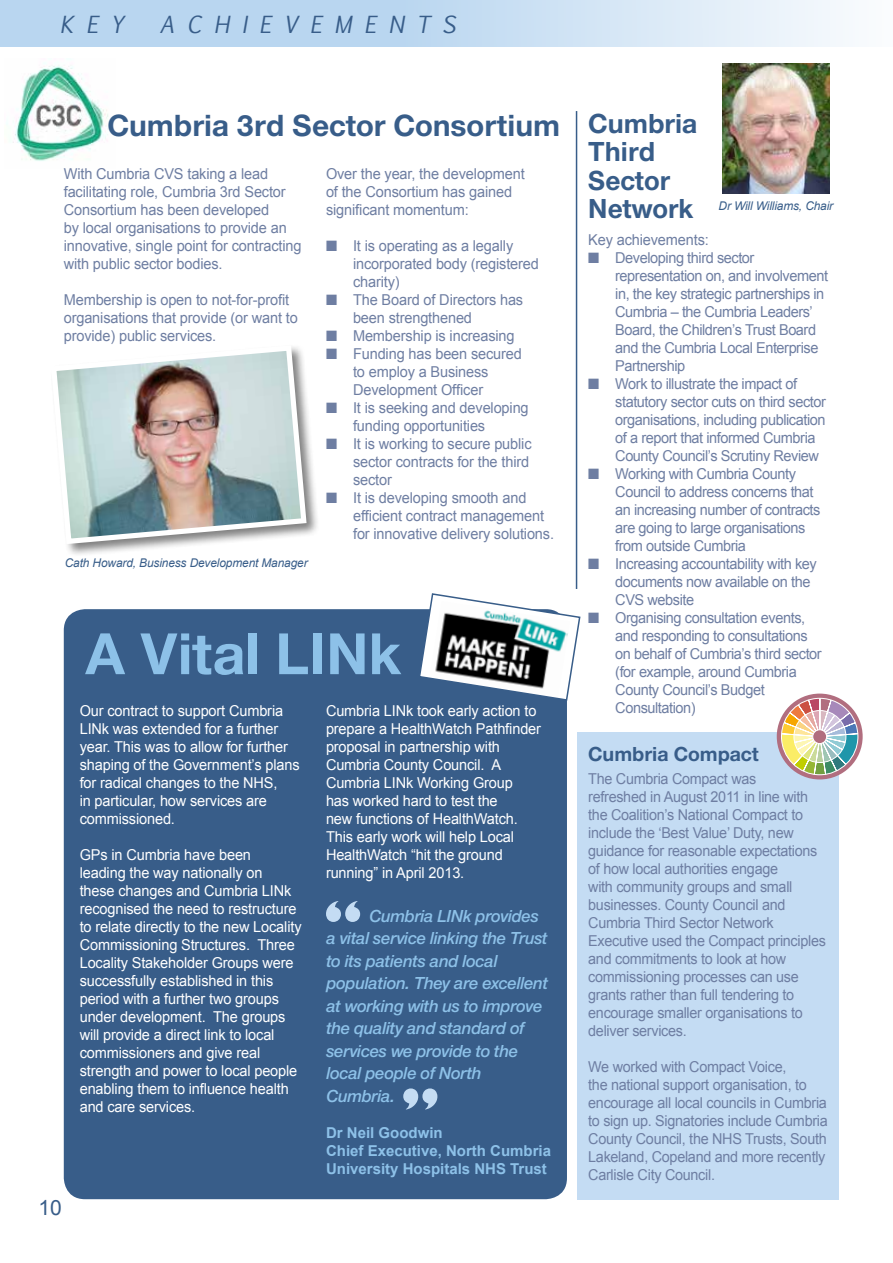
<style>
.page{position:relative;width:893px;height:1263px;background:#fff}
.page>*{position:absolute;margin:0;border:0;box-sizing:border-box;transform-origin:0 0}
.t1{font:700 61.05px "Nimbus Sans Novus T";color:#8dc1e8}
.t2{font:700 31.8px "Nimbus Sans Novus T";color:#385d89}
.t3{font:700 28.5px/28.5px "Nimbus Sans Novus T";color:#385d89}
.t4{font:italic 22.5px "Euphemia UCAS";letter-spacing:.55em;color:#385d89}
.t5{font:700 21px "Nimbus Sans Novus T";color:#385d89}
.t6{font:21px "Arial";color:#385d89}
.t7{font:italic 600 18px/22.5px "Nimbus Sans Novus T";letter-spacing:-.02em;color:#8dc1e8}
.t8{font:15px/18px "Arial";letter-spacing:-.02em;color:#6e7ea2}
.t9{font:15px/18px "Arial";letter-spacing:-.01em;color:#fff}
.t10{font:15px/18px "Arial";letter-spacing:-.02em;color:#6e7ea2;scale:.96 1}
.t11{font:700 15px/18px "Arial";color:#8dc1e8}
.t12{font:italic 12px "Arial";letter-spacing:-.01em;color:#385d89}
</style>
<div class="page">
<img style="left:7px;top:65px;width:101px;height:96px">
<div style="left:64px;top:609px;width:503px;height:590px;background:#385d89;border-radius:21px"></div>
<svg style="left:0;top:0;width:845px;height:47px;background:#c8dff3"></svg>
<div style="left:49px;top:344px;width:271px;height:214px;background:#000;opacity:.5"></div>
<img style="left:49px;top:344px;width:260px;height:203px">
<hr style="left:892px;top:0;width:1px;height:47px;background:#385d89">
<svg style="left:418px;top:593px;width:163px;height:108px"></svg>
<svg style="left:326px;top:901px;width:34px;height:21px"></svg>
<svg style="left:403px;top:1088px;width:34px;height:21px"></svg>
<hr style="left:576px;top:111px;width:1px;height:478px;background:#385d89">
<img style="left:723px;top:64px;width:106px;height:130px">
<div style="left:578px;top:733px;width:261px;height:467px;background:#c4dcf3"></div>
<div style="left:777px;top:694px;width:86px;height:85px;background:#b16e7f;border-radius:50%"></div>
<svg style="left:781px;top:698px;width:77px;height:77px"></svg>
<div style="left:813px;top:730px;width:14px;height:14px;background:#b16e7f;border-radius:50%"></div>
<div style="left:813px;top:729px;width:14px;height:15px;border:1px solid #fff;border-radius:50%"></div>
<hr style="left:892px;top:54px;width:1px;height:1209px;background:#005ead">
<h3 class="t4" style="left:60px;top:9px;width:65px">KEY</h3>
<h3 class="t4" style="left:160px;top:9px;width:297px">ACHIEVEMENTS</h3>
<h2 class="t2" style="left:107px;top:106px;width:454px">Cumbria 3rd Sector Consortium</h2>
<p class="t8" style="left:64px;top:165px;width:239px">With Cumbria CVS taking a lead facilitating role, Cumbria 3rd Sector Consortium has been developed<br>by local organisations to provide an innovative, single point for contracting with public sector bodies.</p>
<p class="t8" style="left:64px;top:291px;width:235px">Membership is open to not-for-profit organisations that provide (or want to provide) public services.</p>
<p class="t12" style="left:65px;top:555px;width:244px">Cath Howard, Business Development Manager</p>
<p class="t8" style="left:326px;top:165px;width:200px">Over the year, the development of the Consortium has gained significant momentum:</p>
<p class="t8" style="left:353px;top:237px;width:187px;text-indent:-27px">■ It is operating as a legally incorporated body (registered charity)</p>
<p class="t8" style="left:353px;top:291px;width:172px;text-indent:-27px">■ The Board of Directors has been strengthened</p>
<p class="t8" style="left:326px;top:327px;width:190px">■ Membership is increasing</p>
<p class="t8" style="left:353px;top:345px;width:170px;text-indent:-27px">■ Funding has been secured to employ a Business<br>Development Officer</p>
<p class="t8" style="left:353px;top:399px;width:177px;text-indent:-27px">■ It is seeking and developing funding opportunities</p>
<p class="t8" style="left:353px;top:435px;width:180px;text-indent:-27px">■ It is working to secure public sector contracts for the third sector</p>
<p class="t8" style="left:353px;top:489px;width:202px;text-indent:-27px">■ It is developing smooth and efficient contract management for innovative delivery solutions.</p>
<h1 class="t1" style="left:85px;top:618px;width:318px">A Vital LINk</h1>
<p class="t9" style="left:80px;top:702px;width:221px">Our contract to support Cumbria<br>LINk was extended for a further year. This was to allow for further shaping of the Government’s plans for radical changes to the NHS,<br>in particular, how services are commissioned.</p>
<p class="t9" style="left:80px;top:846px;width:223px">GPs in Cumbria have been<br>leading the way nationally on<br>these changes and Cumbria LINk recognised the need to restructure to relate directly to the new Locality<br>Commissioning Structures. Three<br>Locality Stakeholder Groups were successfully established in this period with a further two groups under development. The groups will provide a direct link to local commissioners and give real strength and power to local people enabling them to influence health and care services.</p>
<h3 class="t6" style="left:39px;top:1193px;width:25px">10</h3>
<p class="t9" style="left:326px;top:702px;width:217px">Cumbria LINk took early action to prepare a HealthWatch Pathfinder proposal in partnership with<br>Cumbria County Council. A<br>Cumbria LINk Working Group<br>has worked hard to test the<br>new functions of HealthWatch.<br>This early work will help Local<br>HealthWatch “hit the ground running” in April 2013.</p>
<p class="t7" style="left:326px;top:904px;width:223px;text-indent:43px">Cumbria LINk provides a vital service linking the Trust to its patients and local population. They are excellent at working with us to improve the quality and standard of services we provide to the local people of North<br>Cumbria.</p>
<p class="t11" style="left:326px;top:1124px;width:226px">Dr Neil Goodwin<br>Chief Executive, North Cumbria<br>University Hospitals NHS Trust</p>
<h3 class="t3" style="left:588px;top:108px;width:110px">Cumbria<br>Third<br>Sector<br>Network</h3>
<p class="t8" style="left:588px;top:231px;width:122px">Key achievements:</p>
<p class="t8" style="left:615px;top:249px;width:214px;text-indent:-27px">■ Developing third sector representation on, and involvement in, the key strategic partnerships in<br>Cumbria – the Cumbria Leaders’<br>Board, the Children’s Trust Board and the Cumbria Local Enterprise<br>Partnership</p>
<p class="t8" style="left:615px;top:375px;width:212px;text-indent:-27px">■ Work to illustrate the impact of statutory sector cuts on third sector organisations, including publication of a report that informed Cumbria County Council’s Scrutiny Review</p>
<p class="t8" style="left:615px;top:465px;width:207px;text-indent:-27px">■ Working with Cumbria County<br>Council to address concerns that an increasing number of contracts are going to large organisations from outside Cumbria</p>
<p class="t8" style="left:615px;top:555px;width:203px;text-indent:-27px">■ Increasing accountability with key documents now available on the<br>CVS website</p>
<p class="t8" style="left:615px;top:609px;width:208px;text-indent:-27px">■ Organising consultation events, and responding to consultations on behalf of Cumbria’s third sector (for example, around Cumbria<br>County Council’s Budget<br>Consultation)</p>
<p class="t12" style="left:719px;top:198px;width:116px">Dr Will Williams, Chair</p>
<h3 class="t5" style="left:588px;top:742px;width:172px">Cumbria Compact</h3>
<p class="t10" style="left:588px;top:769px;width:249px">The Cumbria Compact was<br>refreshed in August 2011 in line with the Coalition’s National Compact to include the ‘Best Value’ Duty, new guidance for reasonable expectations of how local authorities engage<br>with community groups and small businesses. County Council and<br>Cumbria Third Sector Network<br>Executive used the Compact principles and commitments to look at how commissioning processes can use grants rather than full tendering to encourage smaller organisations to deliver services.</p>
<p class="t10" style="left:588px;top:1057px;width:251px">We worked with Compact Voice,<br>the national support organisation, to encourage all local councils in Cumbria to sign up. Signatories include Cumbria County Council, the NHS Trusts, South Lakeland, Copeland and more recently Carlisle City Council.</p>
</div>
